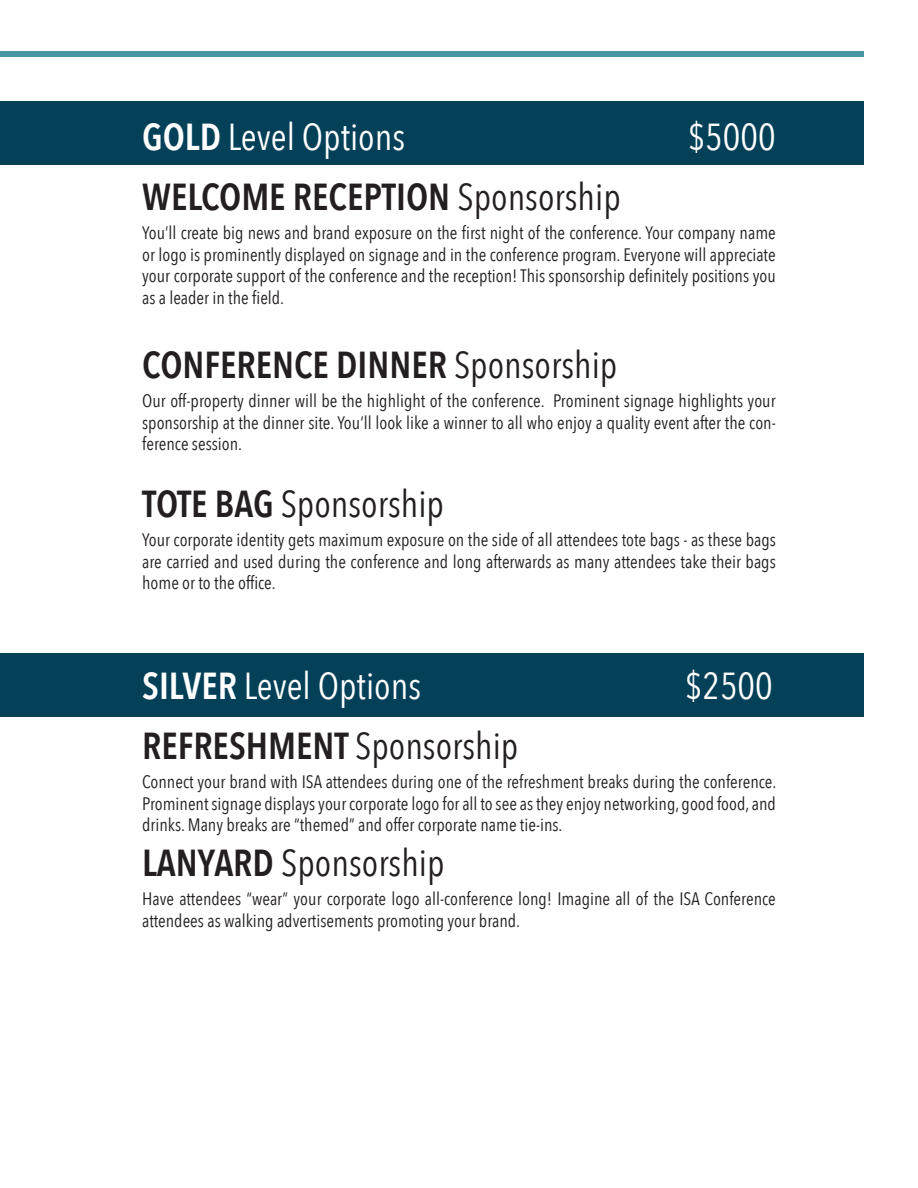
<style>
.page{position:relative;width:918px;height:1188px;background:#fff}
.page>*{position:absolute;margin:0;border:0;box-sizing:border-box;transform-origin:0 0}
.t1{font:600 37.5px "Avenir Next Condensed";color:#231f20}
.t2{font:37.5px "Avenir Next Condensed";color:#fff}
.t3{font:37.5px "Avenir Next Condensed";color:#231f20}
.t4{font:18px/21.6px "Avenir Next Condensed";color:#231f20;text-align:justify}
.s1{font-weight:600}
.s2{font-weight:400}
</style>
<div class="page">
<div style="left:0;top:653px;width:864px;height:64px;background:#044159"></div>
<div style="left:0;top:102px;width:863px;height:63px;background:#044159"></div>
<div style="left:0;top:51px;width:864px;height:6px;background:#4995a6"></div>
<p class="t2" style="left:142px;top:105px;width:264px"><span class="s1">GOLD</span> Level Options</p>
<p class="t2" style="left:688px;top:105px;width:90px">$5000</p>
<p class="t1" style="left:142px;top:164px;width:480px">WELCOME RECEPTION <span class="s2">Sponsorship</span></p>
<p class="t4" style="left:142px;top:221px;width:635px">You’ll create big news and brand exposure on the first night of the conference. Your company name or logo is prominently displayed on signage and in the conference program. Everyone will appreciate your corporate support of the conference and the reception! This sponsorship definitely positions you as a leader in the field.</p>
<p class="t1" style="left:142px;top:332px;width:477px">CONFERENCE DINNER <span class="s2">Sponsorship</span></p>
<p class="t4" style="left:142px;top:389px;width:635px">Our off-property dinner will be the highlight of the conference. Prominent signage highlights your sponsorship at the dinner site. You’ll look like a winner to all who enjoy a quality event after the con&shy;ference session.</p>
<p class="t3" style="left:142px;top:472px;width:303px"><span class="s1">TOTE BAG</span> Sponsorship</p>
<p class="t4" style="left:142px;top:528px;width:635px">Your corporate identity gets maximum exposure on the side of all attendees tote bags - as these bags are carried and used during the conference and long afterwards as many attendees take their bags home or to the office.</p>
<p class="t2" style="left:142px;top:654px;width:280px"><span class="s1">SILVER</span> Level Options</p>
<p class="t2" style="left:685px;top:654px;width:90px">$2500</p>
<p class="t1" style="left:142px;top:713px;width:378px">REFRESHMENT <span class="s2">Sponsorship</span></p>
<p class="t4" style="left:142px;top:770px;width:636px">Connect your brand with ISA attendees during one of the refreshment breaks during the conference.<br>Prominent signage displays your corporate logo for all to see as they enjoy networking, good food, and drinks. Many breaks are “themed” and offer corporate name tie-ins.</p>
<p class="t3" style="left:142px;top:831px;width:304px"><span class="s1">LANYARD</span> Sponsorship</p>
<p class="t4" style="left:142px;top:887px;width:635px">Have attendees “wear” your corporate logo all-conference long! Imagine all of the ISA Conference attendees as walking advertisements promoting your brand.</p>
</div>
